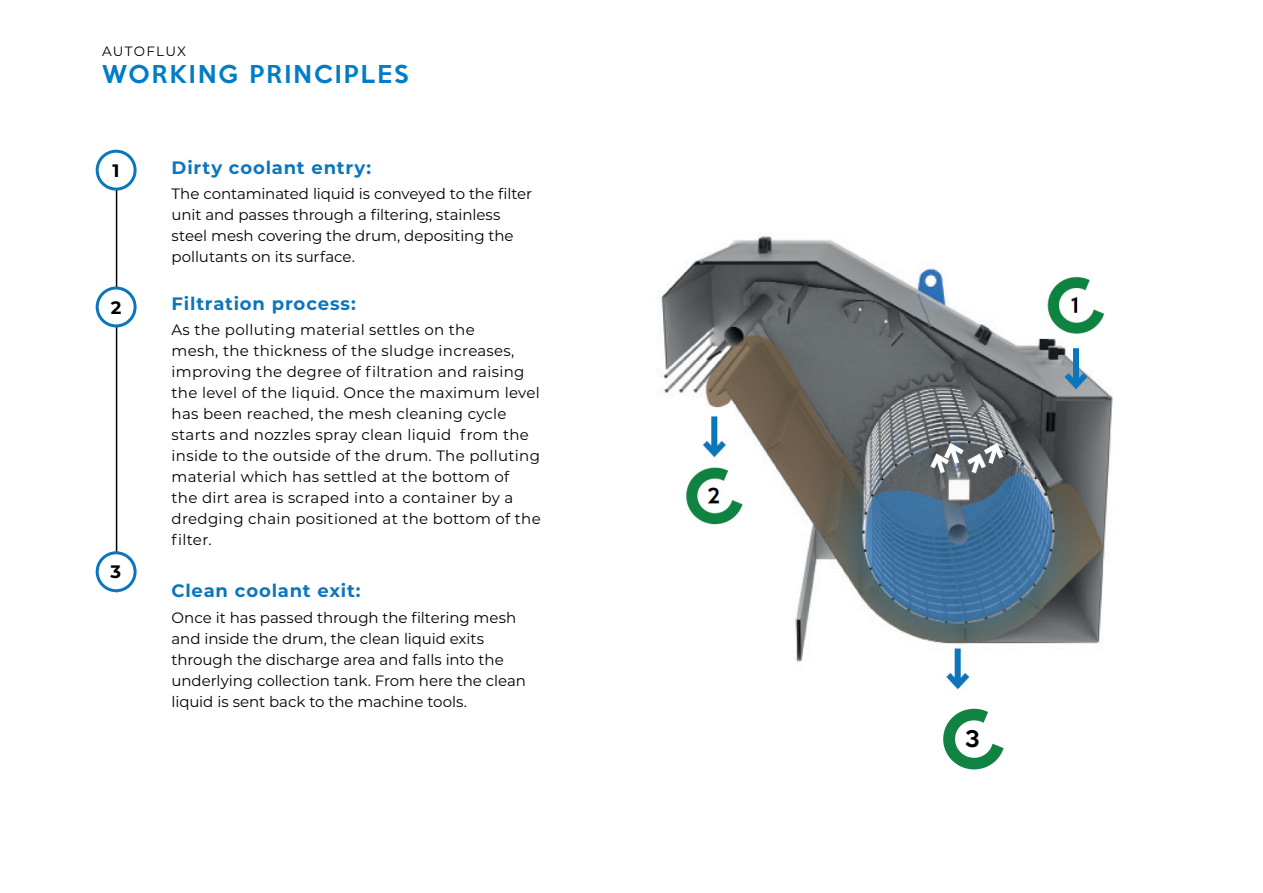
<style>
.page{position:relative;width:1263px;height:893px;background:#fff}
.page>*{position:absolute;margin:0;border:0;box-sizing:border-box;transform-origin:0 0}
.t1{font:500 22.5px "Keep Calm";letter-spacing:.1em;color:#007dc5}
.CATEGORIA__titolo{font:500 21px "Keep Calm";color:#000}
.t2{font:700 18px "Montserrat";letter-spacing:.045em;color:#0c76bc}
.t3{font:700 18px "Montserrat";color:#000}
.t4{font:15px/21px "Montserrat";letter-spacing:.01em;color:#000}
.t5{font:13.5px "Montserrat";letter-spacing:.09em;color:#000}
</style>
<div class="page">
<img style="left:661px;top:236px;width:452px;height:454px">
<hr style="left:116px;top:178px;width:1px;height:414px;background:#000">
<div style="left:97px;top:151px;width:38px;height:38px;background:#fff;border-radius:50%"></div>
<div style="left:96px;top:150px;width:41px;height:41px;border:3px solid #0c76bc;border-radius:50%"></div>
<div style="left:97px;top:288px;width:38px;height:38px;background:#fff;border-radius:50%"></div>
<div style="left:96px;top:286px;width:41px;height:41px;border:3px solid #0c76bc;border-radius:50%"></div>
<div style="left:97px;top:553px;width:38px;height:38px;background:#fff;border-radius:50%"></div>
<div style="left:96px;top:551px;width:41px;height:41px;border:3px solid #0c76bc;border-radius:50%"></div>
<svg style="left:943px;top:709px;width:60px;height:60px"></svg>
<svg style="left:940px;top:440px;width:29px;height:29px"></svg>
<svg style="left:979px;top:440px;width:28px;height:29px"></svg>
<p class="t5" style="left:102px;top:42px;width:86px">AUTOFLUX</p>
<p class="t1" style="left:102px;top:54px;width:308px">WORKING PRINCIPLES</p>
<p class="t3" style="left:113px;top:158px;width:9px">1</p>
<p class="t3" style="left:111px;top:294px;width:12px">2</p>
<p class="t3" style="left:110px;top:559px;width:12px">3</p>
<p class="t2" style="left:172px;top:154px;width:201px">Dirty coolant entry:</p>
<p class="t4" style="left:172px;top:182px;width:362px">The contaminated liquid is conveyed to the filter unit and passes through a filtering, stainless steel mesh covering the drum, depositing the pollutants on its surface.</p>
<p class="t2" style="left:172px;top:290px;width:186px">Filtration process:</p>
<p class="t4" style="left:172px;top:319px;width:371px">As the polluting material settles on the<br>mesh, the thickness of the sludge increases, improving the degree of filtration and raising the level of the liquid. Once the maximum level has been reached, the mesh cleaning cycle starts and nozzles spray clean liquid from the inside to the outside of the drum. The polluting material which has settled at the bottom of<br>the dirt area is scraped into a container by a dredging chain positioned at the bottom of the filter.</p>
<p class="t2" style="left:172px;top:578px;width:190px">Clean coolant exit:</p>
<p class="t4" style="left:172px;top:606px;width:356px">Once it has passed through the filtering mesh and inside the drum, the clean liquid exits through the discharge area and falls into the underlying collection tank. From here the clean liquid is sent back to the machine tools.</p>
<p class="CATEGORIA__titolo" style="left:965px;top:721px;width:17px">3</p>
</div>
